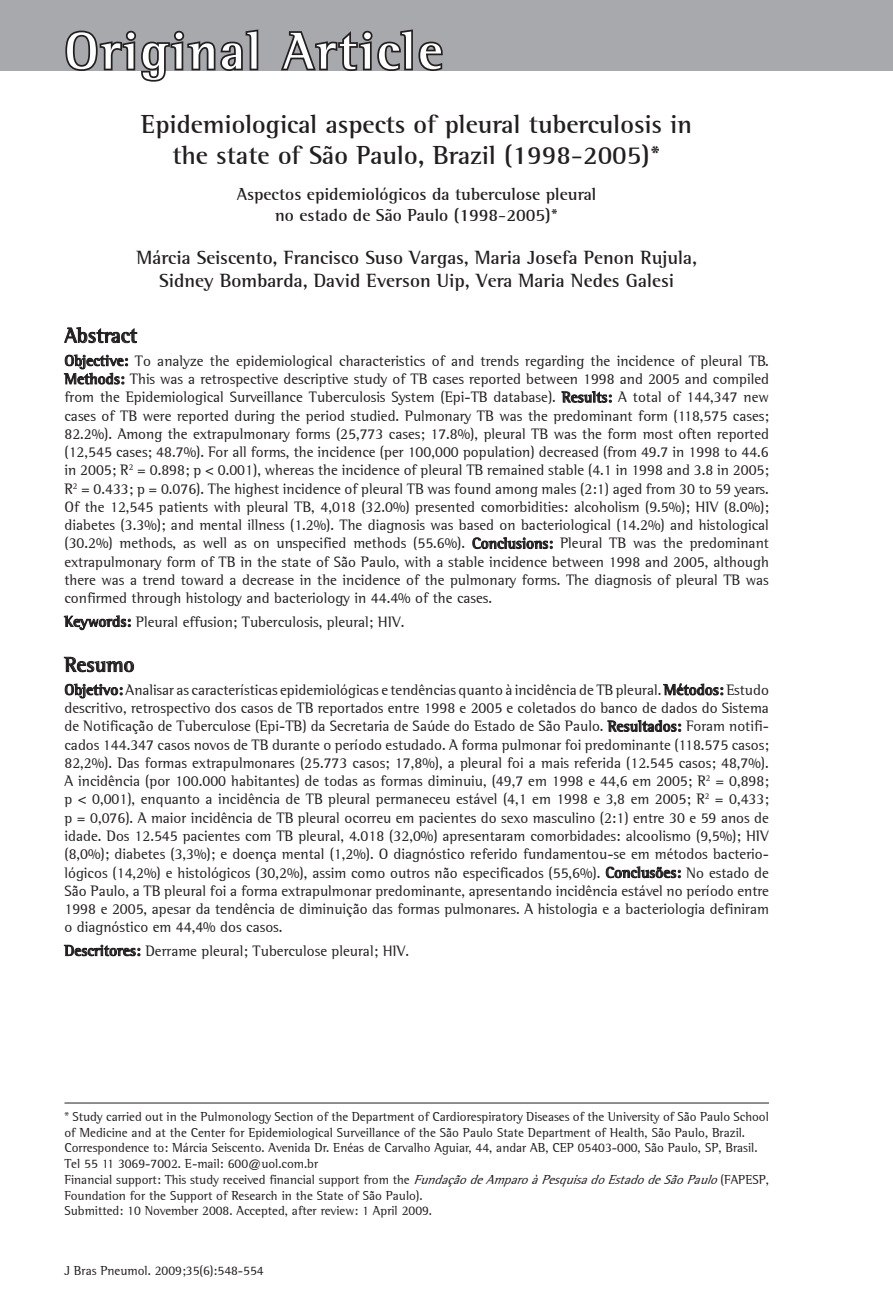
<style>
.page{position:relative;width:893px;height:1315px;background:#fff}
.page>*{position:absolute;margin:0;border:0;box-sizing:border-box;transform-origin:0 0}
.capítulo{font:700 52.5px "Libre Semi Serif S Si";letter-spacing:.05em;color:#fff}
.título___1o_idioma{font:700 26.25px/31.5px "Libre Semi Serif S Si";color:#231f20;text-align:center}
.resumo___título{font:700 21px "Libre Semi Serif S Si";color:#231f20}
.autores{font:700 19.25px/23.1px "Libre Semi Serif S Si";color:#231f20;text-align:center}
.título___2o_idioma{font:700 17.5px/21px "Libre Semi Serif S Si";color:#231f20;text-align:center}
.resumo___inglês{font:15.22px/18.2px "Libre Semi Serif S Si";color:#231f20;text-align:justify}
.resumo___português{font:15.22px/18.2px "Libre Semi Serif S Si";color:#231f20;text-align:justify}
.palavras-chave___ing{font:15.22px "Libre Semi Serif S Si";color:#231f20}
.palavras-chave___por{font:15.22px "Libre Semi Serif S Si";color:#231f20}
.endereço{font:13.12px/15.8px "Libre Semi Serif S Si";color:#231f20}
.rodapé{font:13.12px "Libre Semi Serif S Si";color:#231f20}
.s1{font-weight:700}
.s2{font-style:italic}
</style>
<div class="page">
<div style="left:0;top:0;width:893px;height:70px;background:#a8a9ad"></div>
<svg style="left:64px;top:327px;width:73px;height:16px"></svg>
<svg style="left:64px;top:355px;width:64px;height:29px"></svg>
<svg style="left:562px;top:391px;width:50px;height:11px"></svg>
<svg style="left:473px;top:537px;width:79px;height:12px"></svg>
<svg style="left:64px;top:615px;width:67px;height:15px"></svg>
<svg style="left:64px;top:657px;width:70px;height:15px"></svg>
<svg style="left:65px;top:684px;width:57px;height:14px"></svg>
<svg style="left:663px;top:683px;width:60px;height:12px"></svg>
<svg style="left:608px;top:720px;width:73px;height:11px"></svg>
<svg style="left:606px;top:866px;width:75px;height:12px"></svg>
<svg style="left:64px;top:945px;width:76px;height:11px"></svg>
<hr style="left:64px;top:1102px;width:705px;height:1px;background:#231f20">
<svg style="left:63px;top:29px;width:197px;height:53px"></svg>
<svg style="left:278px;top:29px;width:166px;height:42px"></svg>
<p class="capítulo" style="left:64px;top:19px;width:380px">Original Article</p>
<p class="título___1o_idioma" style="left:141px;top:108px;width:552px">Epidemiological aspects of pleural tuberculosis in the state of São Paulo, Brazil (1998-2005)*</p>
<p class="título___2o_idioma" style="left:237px;top:184px;width:361px">Aspectos epidemiológicos da tuberculose pleural no estado de São Paulo (1998-2005)*</p>
<p class="autores" style="left:136px;top:246px;width:562px">Márcia Seiscento, Francisco Suso Vargas, Maria Josefa Penon Rujula,<br>Sidney Bombarda, David Everson Uip, Vera Maria Nedes Galesi</p>
<p class="resumo___título" style="left:64px;top:322px;width:74px">Abstract</p>
<p class="resumo___inglês" style="left:64px;top:351px;width:706px"><span class="s1">Objective:</span> To analyze the epidemiological characteristics of and trends regarding the incidence of pleural TB.<br><span class="s1">Methods:</span> This was a retrospective descriptive study of TB cases reported between 1998 and 2005 and compiled from the Epidemiological Surveillance Tuberculosis System (Epi-TB database). <span class="s1">Results:</span> A total of 144,347 new cases of TB were reported during the period studied. Pulmonary TB was the predominant form (118,575 cases; 82.2%). Among the extrapulmonary forms (25,773 cases; 17.8%), pleural TB was the form most often reported (12,545 cases; 48.7%). For all forms, the incidence (per 100,000 population) decreased (from 49.7 in 1998 to 44.6 in 2005; R<sup>2</sup> = 0.898; p &lt; 0.001), whereas the incidence of pleural TB remained stable (4.1 in 1998 and 3.8 in 2005; R<sup>2</sup> = 0.433; p = 0.076). The highest incidence of pleural TB was found among males (2:1) aged from 30 to 59 years.<br>Of the 12,545 patients with pleural TB, 4,018 (32.0%) presented comorbidities: alcoholism (9.5%); HIV (8.0%); diabetes (3.3%); and mental illness (1.2%). The diagnosis was based on bacteriological (14.2%) and histological (30.2%) methods, as well as on unspecified methods (55.6%). <span class="s1">Conclusions:</span> Pleural TB was the predominant extrapulmonary form of TB in the state of São Paulo, with a stable incidence between 1998 and 2005, although there was a trend toward a decrease in the incidence of the pulmonary forms. The diagnosis of pleural TB was confirmed through histology and bacteriology in 44.4% of the cases.</p>
<p class="palavras-chave___ing" style="left:64px;top:612px;width:341px"><span class="s1">Keywords:</span> Pleural effusion; Tuberculosis, pleural; HIV.</p>
<p class="resumo___título" style="left:64px;top:652px;width:72px">Resumo</p>
<p class="resumo___português" style="left:64px;top:680px;width:706px"><span class="s1">Objetivo:</span> Analisar as características epidemiológicas e tendências quanto à incidência de TB pleural. <span class="s1">Métodos:</span> Estudo descritivo, retrospectivo dos casos de TB reportados entre 1998 e 2005 e coletados do banco de dados do Sistema de Notificação de Tuberculose (Epi-TB) da Secretaria de Saúde do Estado de São Paulo. <span class="s1">Resultados:</span> Foram notifi&shy;cados 144.347 casos novos de TB durante o período estudado. A forma pulmonar foi predominante (118.575 casos; 82,2%). Das formas extrapulmonares (25.773 casos; 17,8%), a pleural foi a mais referida (12.545 casos; 48,7%).<br>A incidência (por 100.000 habitantes) de todas as formas diminuiu, (49,7 em 1998 e 44,6 em 2005; R<sup>2</sup> = 0,898; p &lt; 0,001), enquanto a incidência de TB pleural permaneceu estável (4,1 em 1998 e 3,8 em 2005; R<sup>2</sup> = 0,433; p = 0,076). A maior incidência de TB pleural ocorreu em pacientes do sexo masculino (2:1) entre 30 e 59 anos de idade. Dos 12.545 pacientes com TB pleural, 4.018 (32,0%) apresentaram comorbidades: alcoolismo (9,5%); HIV (8,0%); diabetes (3,3%); e doença mental (1,2%). O diagnóstico referido fundamentou-se em métodos bacterio&shy;lógicos (14,2%) e histológicos (30,2%), assim como outros não especificados (55,6%). <span class="s1">Conclusões:</span> No estado de São Paulo, a TB pleural foi a forma extrapulmonar predominante, apresentando incidência estável no período entre 1998 e 2005, apesar da tendência de diminuição das formas pulmonares. A histologia e a bacteriologia definiram o diagnóstico em 44,4% dos casos.</p>
<p class="palavras-chave___por" style="left:64px;top:941px;width:346px"><span class="s1">Descritores:</span> Derrame pleural; Tuberculose pleural; HIV.</p>
<p class="endereço" style="left:64px;top:1108px;width:706px">* Study carried out in the Pulmonology Section of the Department of Cardiorespiratory Diseases of the University of São Paulo School of Medicine and at the Center for Epidemiological Surveillance of the São Paulo State Department of Health, São Paulo, Brazil.</p>
<p class="endereço" style="left:64px;top:1140px;width:695px">Correspondence to: Márcia Seiscento. Avenida Dr. Enéas de Carvalho Aguiar, 44, andar AB, CEP 05403-000, São Paulo, SP, Brasil.</p>
<p class="endereço" style="left:64px;top:1155px;width:255px">Tel 55 11 3069-7002. E-mail: 600@uol.com.br</p>
<p class="endereço" style="left:64px;top:1171px;width:706px">Financial support: This study received financial support from the <span class="s2">FundaçãodeAmparoàPesquisadoEstadodeSãoPaulo</span>(FAPESP,<br>Foundation for the Support of Research in the State of São Paulo).</p>
<p class="endereço" style="left:64px;top:1203px;width:369px">Submitted: 10 November 2008. Accepted, after review: 1 April 2009.</p>
<p class="rodapé" style="left:64px;top:1263px;width:201px">J Bras Pneumol. 2009;35(6):548-554</p>
</div>
